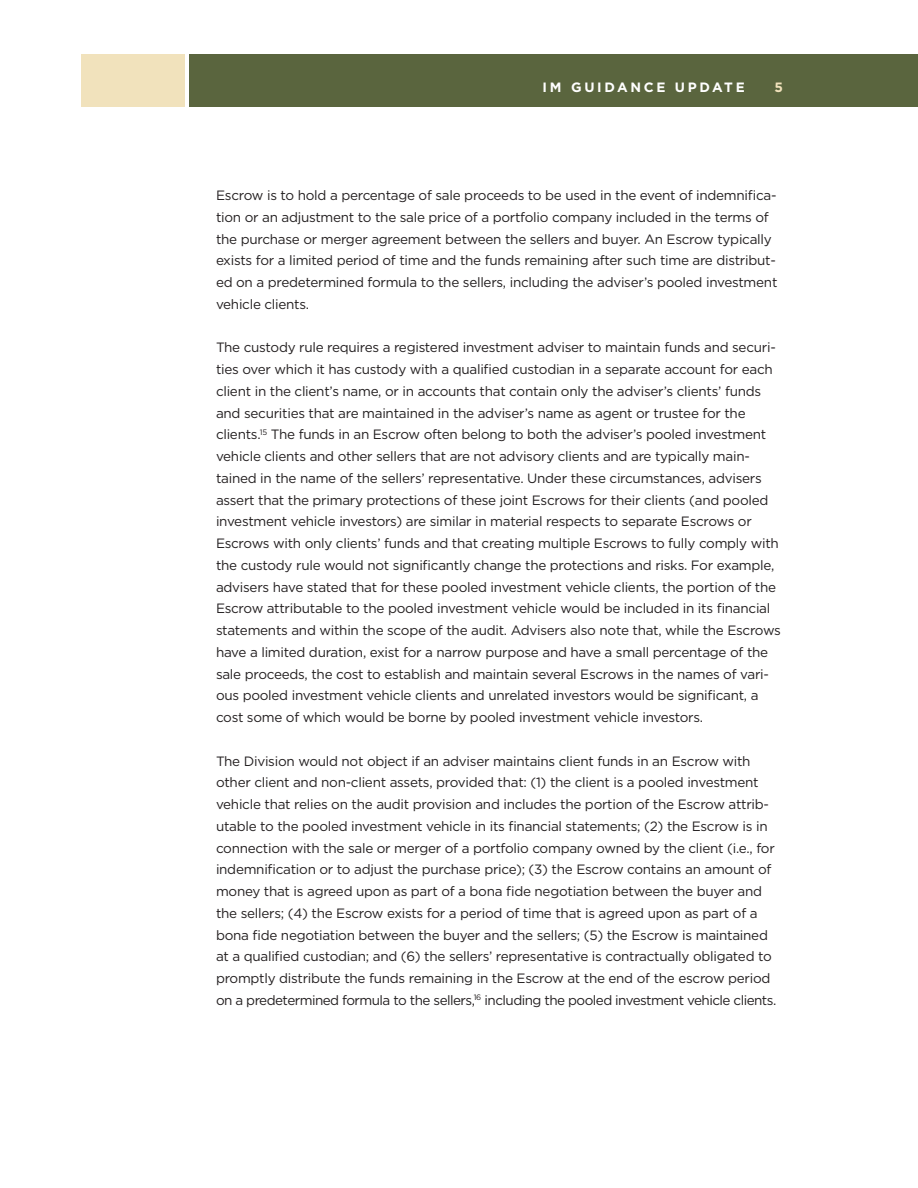
<style>
.page{position:relative;width:918px;height:1188px;background:#fff}
.page>*{position:absolute;margin:0;border:0;box-sizing:border-box;transform-origin:0 0}
.Normal__Web{font:13.5px/21.8px "Gotham HTF";letter-spacing:-.02em;color:#231f20}
.t1{font:700 13.5px "Gotham HTF";letter-spacing:.2em;color:#fff}
.t2{font:700 13.5px "Gotham HTF";color:#f1e2bc}
</style>
<div class="page">
<div style="left:81px;top:54px;width:104px;height:53px;background:#f1e2bc"></div>
<div style="left:189px;top:54px;width:729px;height:53px;background:#5a653e"></div>
<p class="t1" style="left:543px;top:79px;width:204px">IM GUIDANCE UPDATE</p>
<p class="t2" style="left:774px;top:79px;width:10px">5</p>
<p class="Normal__Web" style="left:216px;top:184px;width:563px">Escrow is to hold a percentage of sale proceeds to be used in the event of indemnifica&shy;tion or an adjustment to the sale price of a portfolio company included in the terms of the purchase or merger agreement between the sellers and buyer. An Escrow typically exists for a limited period of time and the funds remaining after such time are distribut&shy;ed on a predetermined formula to the sellers, including the adviser’s pooled investment vehicle clients.</p>
<p class="Normal__Web" style="left:216px;top:337px;width:566px">The custody rule requires a registered investment adviser to maintain funds and securi&shy;ties over which it has custody with a qualified custodian in a separate account for each client in the client’s name, or in accounts that contain only the adviser’s clients’ funds and securities that are maintained in the adviser’s name as agent or trustee for the clients.<sup>15</sup> The funds in an Escrow often belong to both the adviser’s pooled investment vehicle clients and other sellers that are not advisory clients and are typically main&shy;tained in the name of the sellers’ representative. Under these circumstances, advisers assert that the primary protections of these joint Escrows for their clients (and pooled investment vehicle investors) are similar in material respects to separate Escrows or Escrows with only clients’ funds and that creating multiple Escrows to fully comply with the custody rule would not significantly change the protections and risks. For example, advisers have stated that for these pooled investment vehicle clients, the portion of the Escrow attributable to the pooled investment vehicle would be included in its financial statements and within the scope of the audit. Advisers also note that, while the Escrows have a limited duration, exist for a narrow purpose and have a small percentage of the sale proceeds, the cost to establish and maintain several Escrows in the names of vari&shy;ous pooled investment vehicle clients and unrelated investors would be significant, a cost some of which would be borne by pooled investment vehicle investors.</p>
<p class="Normal__Web" style="left:216px;top:750px;width:562px">The Division would not object if an adviser maintains client funds in an Escrow with other client and non-client assets, provided that: (1) the client is a pooled investment vehicle that relies on the audit provision and includes the portion of the Escrow attrib&shy;utable to the pooled investment vehicle in its financial statements; (2) the Escrow is in connection with the sale or merger of a portfolio company owned by the client (i.e., for indemnification or to adjust the purchase price); (3) the Escrow contains an amount of money that is agreed upon as part of a bona fide negotiation between the buyer and the sellers; (4) the Escrow exists for a period of time that is agreed upon as part of a bona fide negotiation between the buyer and the sellers; (5) the Escrow is maintained at a qualified custodian; and (6) the sellers’ representative is contractually obligated to promptly distribute the funds remaining in the Escrow at the end of the escrow period on a predetermined formula to the sellers,<sup>16</sup> including the pooled investment vehicle clients.</p>
</div>
